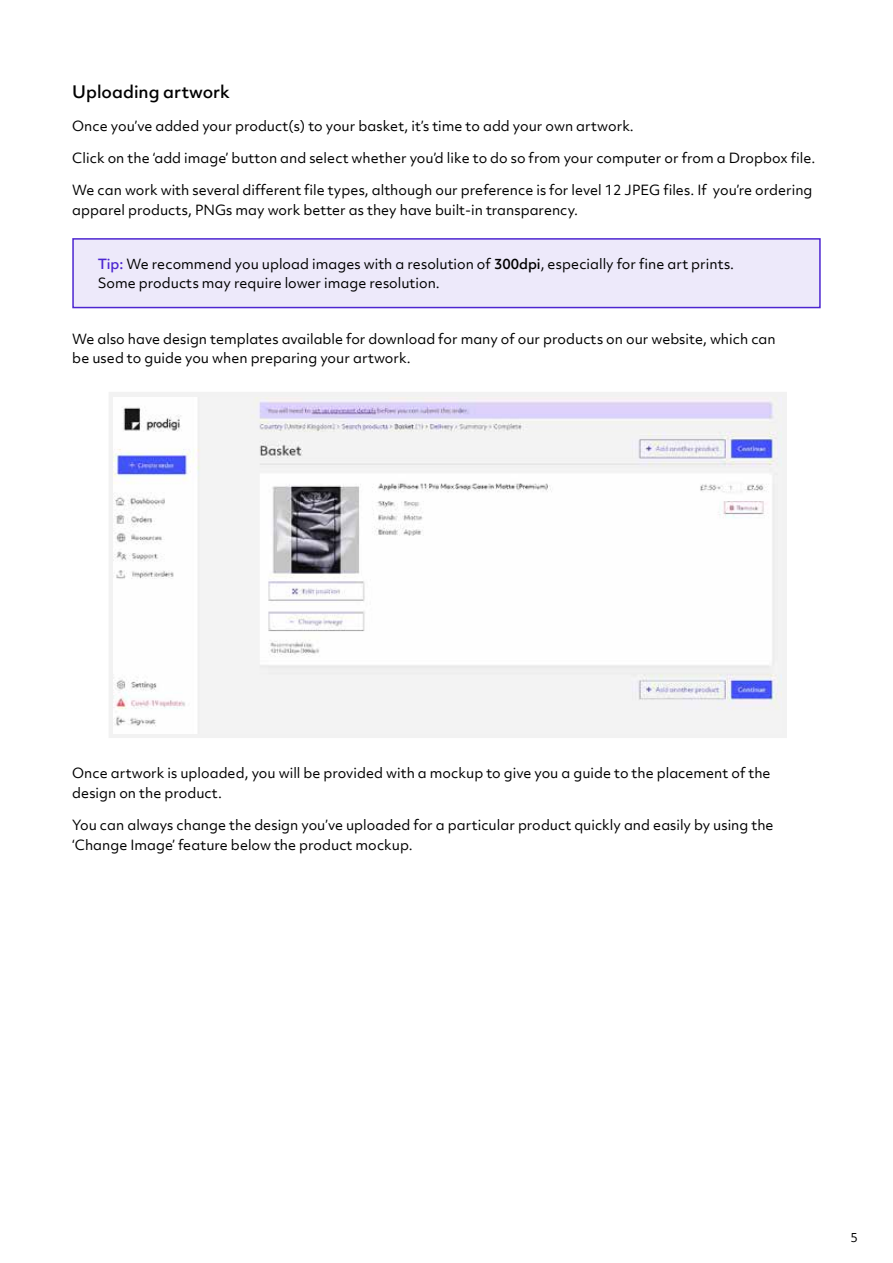
<style>
.page{position:relative;width:893px;height:1263px;background:#fff}
.page>*{position:absolute;margin:0;border:0;box-sizing:border-box;transform-origin:0 0}
.t1{font:500 16.5px "Objektiv Mk 2";color:#000}
.t2{font:13.5px/19.5px "Objektiv Mk 2";color:#000}
.t3{font:12px "Objektiv Mk 1";color:#000}
.s1{font-weight:500;color:#4d26d1}
.s2{font-weight:500}
</style>
<div class="page">
<div style="left:72px;top:238px;width:749px;height:70px;background:#ede9fa;border:2px solid #4d26d1"></div>
<div style="left:109px;top:392px;width:678px;height:346px;border:9px solid #f2f2f2"></div>
<img style="left:113px;top:398px;width:669px;height:335px">
<p class="t1" style="left:72px;top:81px;width:159px">Uploading artwork</p>
<p class="t2" style="left:72px;top:116px;width:563px">Once you’ve added your product(s) to your basket, it’s time to add your own artwork.</p>
<p class="t2" style="left:72px;top:148px;width:744px">Click on the ‘add image’ button and select whether you’d like to do so from your computer or from a Dropbox file.</p>
<p class="t2" style="left:72px;top:180px;width:742px">We can work with several different file types, although our preference is for level 12 JPEG files. If you’re ordering apparel products, PNGs may work better as they have built-in transparency.</p>
<p class="t2" style="left:98px;top:254px;width:638px"><span class="s1">Tip:</span> We recommend you upload images with a resolution of <span class="s2">300dpi</span>, especially for fine art prints.<br>Some products may require lower image resolution.</p>
<p class="t2" style="left:72px;top:329px;width:705px">We also have design templates available for download for many of our products on our website, which can be used to guide you when preparing your artwork.</p>
<p class="t2" style="left:72px;top:763px;width:700px">Once artwork is uploaded, you will be provided with a mockup to give you a guide to the placement of the design on the product.</p>
<p class="t2" style="left:72px;top:815px;width:703px">You can always change the design you’ve uploaded for a particular product quickly and easily by using the ‘Change Image’ feature below the product mockup.</p>
<p class="t3" style="left:850px;top:1229px;width:9px">5</p>
</div>
